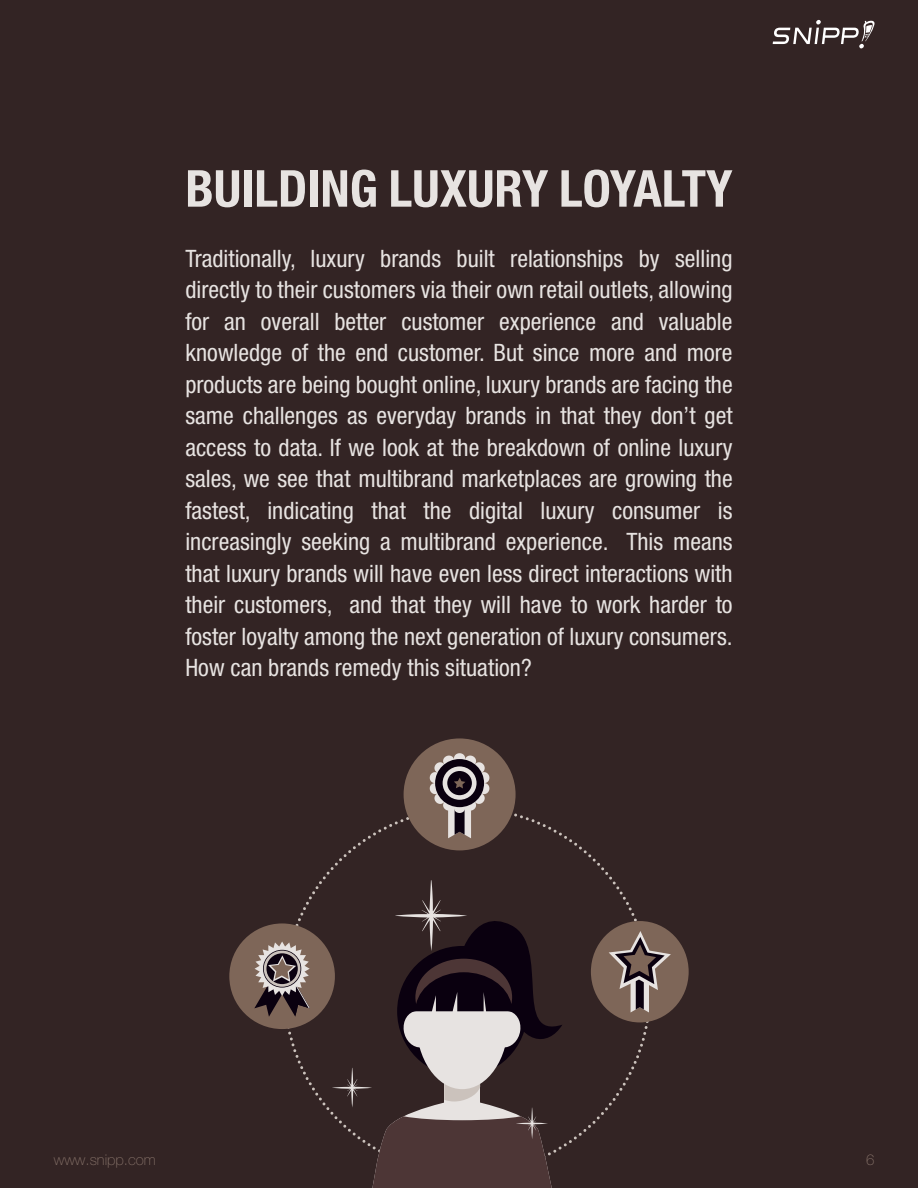
<style>
.page{position:relative;width:918px;height:1188px;background:#332424}
.page>*{position:absolute;margin:0;border:0;box-sizing:border-box;transform-origin:0 0}
.t1{font:700 condensed 51px "Helvetica Neue LT Pro";color:#e7e3e1}
.t2{font:condensed 24px/31.5px "Helvetica Neue LT Pro";color:#e7e3e1;text-align:justify}
.t3{font:100 15px "Helvetica Neue LT Pro";color:#87736a}
</style>
<div class="page">
<svg style="left:773px;top:20px;width:102px;height:29px"></svg>
<div style="left:229px;top:923px;width:106px;height:106px;background:#7e6658;border-radius:50%"></div>
<div style="left:404px;top:738px;width:112px;height:112px;background:#7e6658;border-radius:50%"></div>
<div style="left:591px;top:921px;width:98px;height:101px;background:#7e6658;border-radius:50%"></div>
<svg style="left:254px;top:753px;width:417px;height:435px"></svg>
<h1 class="t1" style="left:185px;top:158px;width:549px">BUILDING LUXURY LOYALTY</h1>
<p class="t2" style="left:185px;top:243px;width:549px">Traditionally, luxury brands built relationships by selling directly to their customers via their own retail outlets, allowing for an overall better customer experience and valuable knowledge of the end customer. But since more and more products are being bought online, luxury brands are facing the same challenges as everyday brands in that they don’t get access to data. If we look at the breakdown of online luxury sales, we see that multibrand marketplaces are growing the fastest, indicating that the digital luxury consumer is increasingly seeking a multibrand experience. This means that luxury brands will have even less direct interactions with their customers, and that they will have to work harder to foster loyalty among the next generation of luxury consumers.<br>How can brands remedy this situation?</p>
<p class="t3" style="left:54px;top:1151px;width:103px">www.snipp.com</p>
<p class="t3" style="left:866px;top:1151px;width:10px">6</p>
</div>
